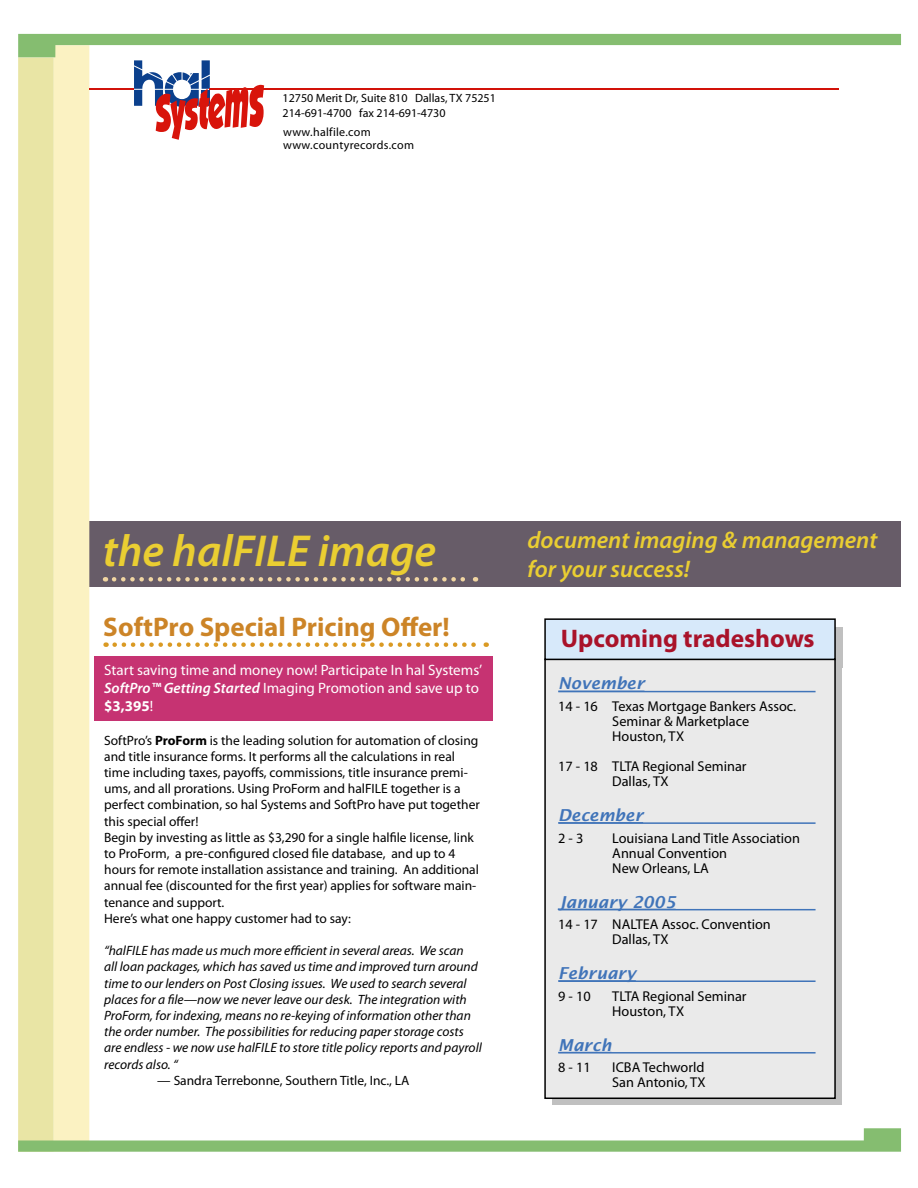
<style>
.page{position:relative;width:918px;height:1188px;background:#fff}
.page>*{position:absolute;margin:0;border:0;box-sizing:border-box;transform-origin:0 0}
.t1{font:italic 600 45px "Myriad Pro";color:#eace32}
.t2{font:700 27px "Myriad Pro";color:#cc8427}
.t3{font:700 25.5px "Myriad Pro";color:#a9122a}
.t4{font:italic 600 24px/28.8px "Myriad Pro";color:#eace32}
.t5{font:italic 600 16.5px "Lucida Sans";color:#4074b9}
.t6{font:15px/18px "Myriad Pro";color:#fff}
.t7{font:14.25px/15px "Myriad Pro";color:#000}
.t8{font:13.5px/16.2px "Myriad Pro";color:#000}
.t9{font:italic 13.5px/16.2px "Myriad Pro";color:#000}
.t10{font:12px/14.4px "Myriad Pro";color:#000}
.t11{font:12px/13.5px "Myriad Pro";letter-spacing:.025em;color:#000}
.s1{font-weight:600;font-style:italic}
.s2{font-weight:700}
</style>
<div class="page">
<div style="left:94px;top:656px;width:398px;height:65px;background:#c63372"></div>
<div style="left:90px;top:521px;width:811px;height:66px;background:#675c68"></div>
<div style="left:552px;top:666px;width:290px;height:439px;background:#c0c0c0"></div>
<div style="left:553px;top:628px;width:290px;height:40px;background:#c0c0c0"></div>
<div style="left:18px;top:57px;width:36px;height:1095px;background:#e9e5a5"></div>
<div style="left:54px;top:45px;width:35px;height:1107px;background:#fbf2c2"></div>
<svg style="left:18px;top:1128px;width:883px;height:24px"></svg>
<svg style="left:114px;top:577px;width:362px;height:5px"></svg>
<svg style="left:18px;top:34px;width:883px;height:106px"></svg>
<svg style="left:115px;top:642px;width:372px;height:5px"></svg>
<div style="left:545px;top:659px;width:290px;height:439px;background:#eaeaea"></div>
<div style="left:544px;top:659px;width:292px;height:440px;border:2px solid #000"></div>
<div style="left:545px;top:619px;width:290px;height:40px;background:#d7e9fa"></div>
<div style="left:544px;top:618px;width:292px;height:42px;border:2px solid #000"></div>
<hr style="left:558px;top:691px;width:258px;height:1px;background:#4074b9">
<hr style="left:558px;top:822px;width:258px;height:2px;background:#4074b9">
<hr style="left:558px;top:909px;width:258px;height:1px;background:#4074b9">
<hr style="left:558px;top:980px;width:258px;height:2px;background:#4074b9">
<hr style="left:558px;top:1052px;width:258px;height:2px;background:#4074b9">
<p class="t10" style="left:283px;top:91px;width:215px">12750 Merit Dr, Suite 810 Dallas, TX 75251<br>214-691-4700 fax 214-691-4730</p>
<p class="t11" style="left:283px;top:125px;width:132px">www.halfile.com www.countyrecords.com</p>
<h1 class="t1" style="left:103px;top:526px;width:335px">the halFILE image</h1>
<h2 class="t2" style="left:103px;top:611px;width:348px">SoftPro Special Pricing Offer!</h2>
<p class="t6" style="left:104px;top:662px;width:379px">Start saving time and money now! Participate In hal Systems’<br><span class="s1">SoftPro™ Getting Started</span> Imaging Promotion and save up to <span class="s2">$3,395</span>!</p>
<p class="t8" style="left:104px;top:732px;width:377px">SoftPro’s <span class="s2">ProForm</span> is the leading solution for automation of closing and title insurance forms. It performs all the calculations in real time including taxes, payoffs, commissions, title insurance premi&shy;ums, and all prorations. Using ProForm and halFILE together is a perfect combination, so hal Systems and SoftPro have put together this special offer!<br>Begin by investing as little as $3,290 for a single halfile license, link to ProForm, a pre-configured closed file database, and up to 4 hours for remote installation assistance and training. An additional annual fee (discounted for the first year) applies for software main&shy;tenance and support.<br>Here’s what one happy customer had to say:</p>
<p class="t9" style="left:104px;top:943px;width:379px">“halFILE has made us much more efficient in several areas. We scan<br>all loan packages, which has saved us time and improved turn around time to our lenders on Post Closing issues. We used to search several places for a file—now we never leave our desk. The integration with ProForm, for indexing, means no re-keying of information other than the order number. The possibilities for reducing paper storage costs are endless - we now use halFILE to store title policy reports and payroll records also. “</p>
<p class="t8" style="left:157px;top:1072px;width:254px">— Sandra Terrebonne, Southern Title, Inc., LA</p>
<h3 class="t4" style="left:528px;top:526px;width:351px">document imaging &amp; management for your success!</h3>
<h3 class="t3" style="left:561px;top:624px;width:255px">Upcoming tradeshows</h3>
<p class="t5" style="left:558px;top:674px;width:88px">November</p>
<p class="t7" style="left:612px;top:699px;width:185px;text-indent:-54px">14 - 16 Texas Mortgage Bankers Assoc.<br>Seminar &amp; Marketplace<br>Houston, TX</p>
<p class="t7" style="left:612px;top:759px;width:136px;text-indent:-54px">17 - 18 TLTA Regional Seminar<br>Dallas, TX</p>
<p class="t5" style="left:558px;top:806px;width:86px">December</p>
<p class="t7" style="left:558px;top:831px;width:27px">2 - 3</p>
<p class="t7" style="left:612px;top:831px;width:189px">Louisiana Land Title Association<br>Annual Convention<br>New Orleans, LA</p>
<p class="t5" style="left:558px;top:892px;width:119px">January 2005</p>
<p class="t7" style="left:612px;top:917px;width:160px;text-indent:-54px">14 - 17 NALTEA Assoc. Convention<br>Dallas, TX</p>
<p class="t5" style="left:558px;top:964px;width:79px">February</p>
<p class="t7" style="left:558px;top:989px;width:34px">9 - 10</p>
<p class="t7" style="left:612px;top:989px;width:136px">TLTA Regional Seminar<br>Houston, TX</p>
<p class="t5" style="left:558px;top:1035px;width:55px">March</p>
<p class="t7" style="left:558px;top:1060px;width:34px">8 - 11</p>
<p class="t7" style="left:612px;top:1060px;width:95px">ICBA Techworld<br>San Antonio, TX</p>
</div>
